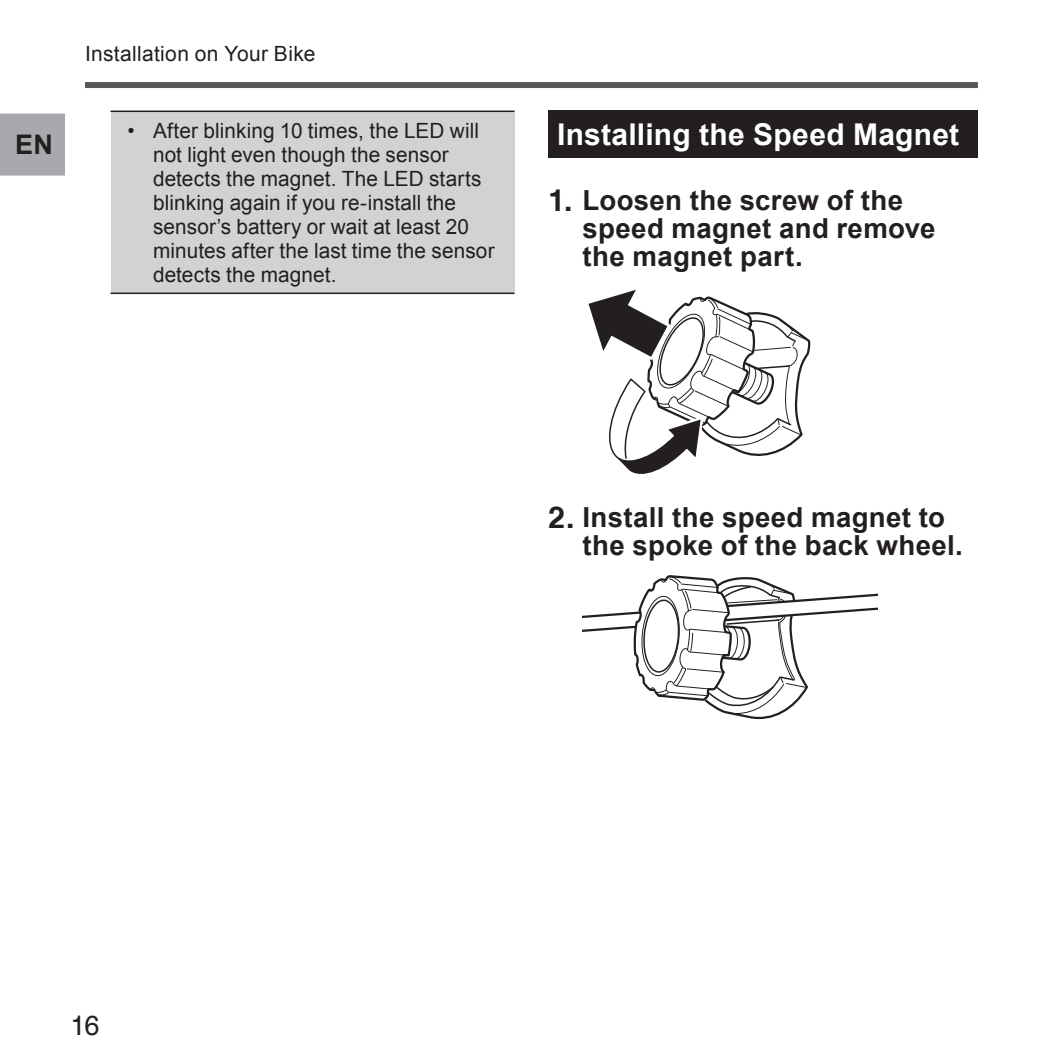
<style>
.page{position:relative;width:1063px;height:1063px;background:#fff}
.page>*{position:absolute;margin:0;border:0;box-sizing:border-box;transform-origin:0 0}
.t1{font:700 30px "Arial";letter-spacing:.01em;color:#fff}
.t2{font:700 27.6px/27.9px "Arial";letter-spacing:.01em;color:#231f20}
.t3{font:27px "Helvetica";color:#231f20}
.t4{font:700 27px "Arial";color:#231f20}
.t5{font:21px/24px "Arial";letter-spacing:.005em;color:#231f20}
.s1{font-family:"Helvetica";font-size:30px}
</style>
<div class="page">
<div style="left:0;top:113px;width:65px;height:63px;background:#a8a9ad"></div>
<div style="left:85px;top:82px;width:893px;height:6px;background:#57585a"></div>
<div style="left:111px;top:111px;width:403px;height:182px;background:#d1d2d4"></div>
<hr style="left:111px;top:111px;width:403px;height:1px;background:#231f20">
<hr style="left:111px;top:293px;width:403px;height:1px;background:#231f20">
<div style="left:549px;top:111px;width:429px;height:47px;background:#231f20"></div>
<svg style="left:588px;top:289px;width:223px;height:185px"></svg>
<svg style="left:583px;top:575px;width:295px;height:145px"></svg>
<p class="t4" style="left:15px;top:127px;width:39px">EN</p>
<p class="t5" style="left:85px;top:41px;width:232px">Installation on Your Bike</p>
<p class="t5" style="left:153px;top:119px;width:343px;text-indent:-26px">• After blinking 10 times, the LED will not light even though the sensor detects the magnet. The LED starts blinking again if you re-install the sensor’s battery or wait at least 20 minutes after the last time the sensor detects the magnet.</p>
<h1 class="t1" style="left:557px;top:114px;width:404px">Installing the Speed Magnet</h1>
<h2 class="t2" style="left:583px;top:188px;width:355px;text-indent:-34px"><span class="s1">1.</span> Loosen the screw of the speed magnet and remove the magnet part.</h2>
<h2 class="t2" style="left:583px;top:505px;width:382px;text-indent:-34px"><span class="s1">2.</span> Install the speed magnet to the spoke of the back wheel.</h2>
<p class="t3" style="left:71px;top:1010px;width:30px">16</p>
</div>
